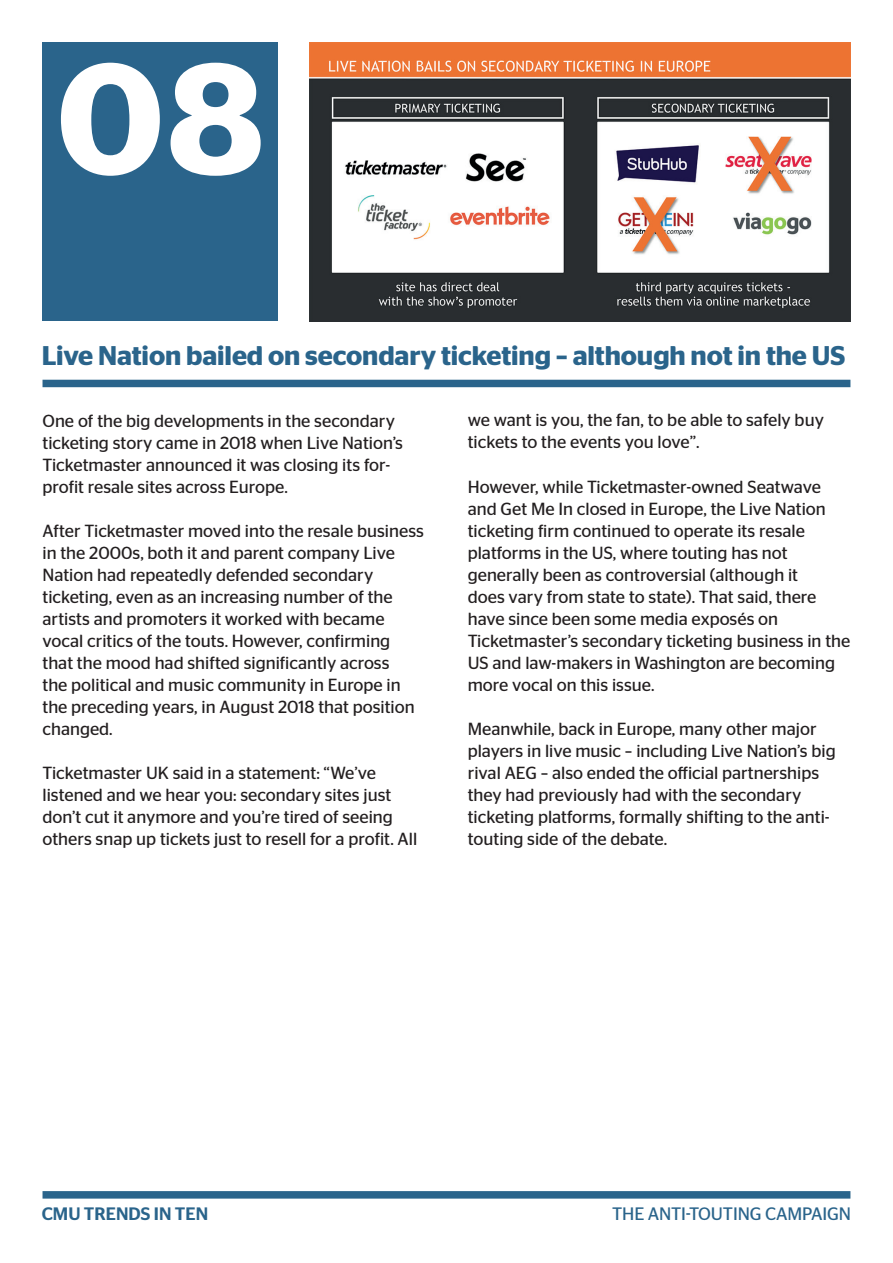
<style>
.page{position:relative;width:893px;height:1263px;background:#fff}
.page>*{position:absolute;margin:0;border:0;box-sizing:border-box;transform-origin:0 0}
.t1{font:600 157.5px "Stag Sans";color:#fff}
.t2{font:600 27px "Stag Sans";letter-spacing:-.005em;color:#2a648b}
.t3{font:18px "Stag Sans";letter-spacing:-.01em;color:#2a648b}
.t4{font:500 18px "Stag Sans";color:#2a648b}
.t5{font:17.55px/22px "Stag Sans";color:#231f20}
</style>
<div class="page">
<img style="left:310px;top:43px;width:540px;height:278px">
<div style="left:43px;top:43px;width:235px;height:278px;background:#2a648b"></div>
<div style="left:43px;top:380px;width:807px;height:7px;background:#2a648b"></div>
<div style="left:43px;top:1191px;width:807px;height:7px;background:#2a648b"></div>
<h1 class="t1" style="left:57px;top:28px;width:209px">08</h1>
<h2 class="t2" style="left:42px;top:340px;width:805px">Live Nation bailed on secondary ticketing – although not in the US</h2>
<p class="t5" style="left:43px;top:409px;width:362px">One of the big developments in the secondary ticketing story came in 2018 when Live Nation’s Ticketmaster announced it was closing its for&shy;profit resale sites across Europe.</p>
<p class="t5" style="left:43px;top:519px;width:383px">After Ticketmaster moved into the resale business in the 2000s, both it and parent company Live Nation had repeatedly defended secondary ticketing, even as an increasing number of the artists and promoters it worked with became vocal critics of the touts. However, confirming that the mood had shifted significantly across<br>the political and music community in Europe in the preceding years, in August 2018 that position changed.</p>
<p class="t5" style="left:43px;top:762px;width:376px">Ticketmaster UK said in a statement: “We’ve listened and we hear you: secondary sites just don’t cut it anymore and you’re tired of seeing others snap up tickets just to resell for a profit. All</p>
<p class="t5" style="left:468px;top:409px;width:358px">we want is you, the fan, to be able to safely buy tickets to the events you love”.</p>
<p class="t5" style="left:468px;top:475px;width:384px">However, while Ticketmaster-owned Seatwave and Get Me In closed in Europe, the Live Nation ticketing firm continued to operate its resale platforms in the US, where touting has not generally been as controversial (although it<br>does vary from state to state). That said, there have since been some media exposés on Ticketmaster’s secondary ticketing business in the US and law-makers in Washington are becoming more vocal on this issue.</p>
<p class="t5" style="left:468px;top:718px;width:369px">Meanwhile, back in Europe, many other major players in live music – including Live Nation’s big rival AEG – also ended the official partnerships they had previously had with the secondary ticketing platforms, formally shifting to the anti&shy;touting side of the debate.</p>
<p class="t4" style="left:42px;top:1204px;width:168px">CMU TRENDS IN TEN</p>
<p class="t3" style="left:612px;top:1204px;width:240px">THE ANTI-TOUTING CAMPAIGN</p>
</div>
